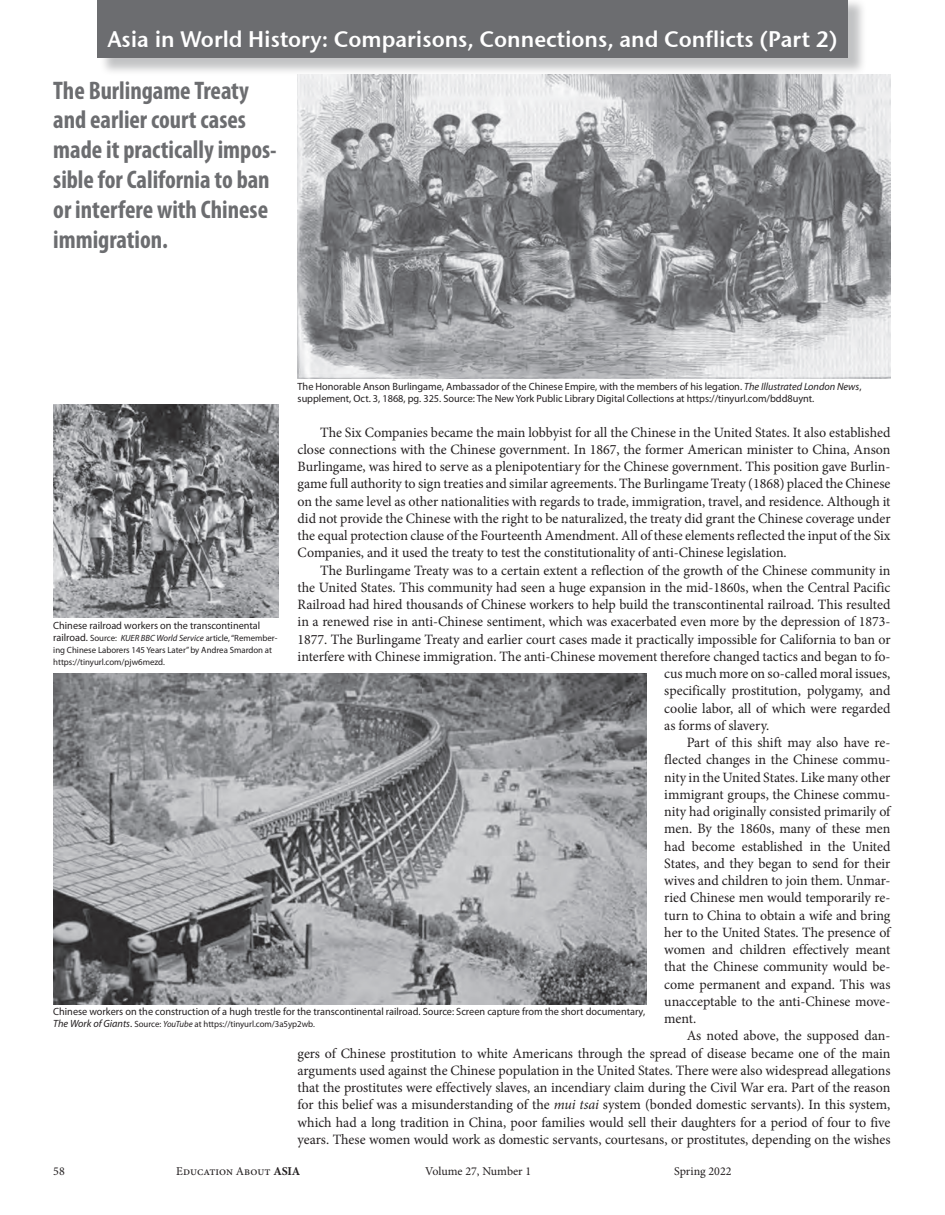
<style>
.page{position:relative;width:945px;height:1215px;background:#fff}
.page>*{position:absolute;margin:0;border:0;box-sizing:border-box;transform-origin:0 0}
.t1{font:700 condensed 25.5px/30px "Myriad Pro";color:#6c6d70}
.t2{font:22.5px "Stone Sans Sem ITCTT Semi";color:#fff;scale:.96 1}
.t3{font:14.25px/17.2px "Minion Pro";color:#231f20;text-align:justify}
.t4{font:12px "Minion Pro";color:#231f20}
.t5{font:10.5px/12px "Myriad Pro";color:#231f20}
.t6{font:9px/12px "Myriad Pro";color:#231f20}
.s1{font-style:italic}
.s2{font-size:10.5px}
.s3{font-style:italic;font-size:10.5px}
.s4{font-weight:700}
</style>
<div class="page">
<div style="left:100px;top:0;width:767px;height:77px;background:#808285;opacity:.48"></div>
<div style="left:97px;top:0;width:751px;height:58px;background:#6c6d70"></div>
<img style="left:298px;top:75px;width:592px;height:303px">
<img style="left:53px;top:404px;width:225px;height:214px">
<img style="left:53px;top:673px;width:593px;height:331px">
<h2 class="t2" style="left:107px;top:25px;width:762px">Asia in World History: Comparisons, Connections, and Conflicts (Part 2)</h2>
<h1 class="t1" style="left:53px;top:74px;width:225px">The Burlingame Treaty and earlier court cases made it practically impos&shy;sible for California to ban or interfere with Chinese immigration.</h1>
<p class="t5" style="left:298px;top:380px;width:565px">The Honorable Anson Burlingame, Ambassador of the Chinese Empire, with the members of his legation. <span class="s1">The Illustrated London News</span>, supplement, Oct. 3, 1868, pg. 325. Source: The New York Public Library Digital Collections at https://tinyurl.com/bdd8uynt.</p>
<p class="t3" style="left:298px;top:423px;width:594px;text-indent:23px">The Six Companies became the main lobbyist for all the Chinese in the United States. It also established close connections with the Chinese government. In 1867, the former American minister to China, Anson Burlingame, was hired to serve as a plenipotentiary for the Chinese government. This position gave Burlin&shy;game full authority to sign treaties and similar agreements. The Burlingame Treaty (1868) placed the Chinese on the same level as other nationalities with regards to trade, immigration, travel, and residence. Although it did not provide the Chinese with the right to be naturalized, the treaty did grant the Chinese coverage under the equal protection clause of the Fourteenth Amendment. All of these elements reflected the input of the Six Companies, and it used the treaty to test the constitutionality of anti-Chinese legislation.</p>
<p class="t3" style="left:320px;top:561px;width:572px">The Burlingame Treaty was to a certain extent a reflection of the growth of the Chinese community in</p>
<p class="t3" style="left:298px;top:579px;width:594px">the United States. This community had seen a huge expansion in the mid-1860s, when the Central Pacific</p>
<p class="t3" style="left:298px;top:596px;width:594px">Railroad had hired thousands of Chinese workers to help build the transcontinental railroad. This resulted</p>
<p class="t3" style="left:298px;top:613px;width:594px">in a renewed rise in anti-Chinese sentiment, which was exacerbated even more by the depression of 1873-</p>
<p class="t3" style="left:298px;top:630px;width:594px">1877. The Burlingame Treaty and earlier court cases made it practically impossible for California to ban or</p>
<p class="t3" style="left:298px;top:648px;width:594px">interfere with Chinese immigration. The anti-Chinese movement therefore changed tactics and began to fo-</p>
<p class="t3" style="left:664px;top:665px;width:228px">cus much more on so-called moral issues,</p>
<p class="t3" style="left:664px;top:682px;width:228px">specifically prostitution, polygamy, and</p>
<p class="t3" style="left:664px;top:699px;width:228px">coolie labor, all of which were regarded</p>
<p class="t3" style="left:664px;top:717px;width:106px">as forms of slavery.</p>
<p class="t3" style="left:687px;top:734px;width:205px">Part of this shift may also have re-</p>
<p class="t3" style="left:664px;top:751px;width:228px">flected changes in the Chinese commu-</p>
<p class="t3" style="left:664px;top:768px;width:228px">nity in the United States. Like many other</p>
<p class="t3" style="left:664px;top:786px;width:228px">immigrant groups, the Chinese commu-</p>
<p class="t3" style="left:664px;top:803px;width:228px">nity had originally consisted primarily of</p>
<p class="t3" style="left:664px;top:820px;width:228px">men. By the 1860s, many of these men</p>
<p class="t3" style="left:664px;top:837px;width:228px">had become established in the United</p>
<p class="t3" style="left:664px;top:855px;width:228px">States, and they began to send for their</p>
<p class="t3" style="left:664px;top:872px;width:228px">wives and children to join them. Unmar-</p>
<p class="t3" style="left:664px;top:889px;width:228px">ried Chinese men would temporarily re-</p>
<p class="t3" style="left:664px;top:906px;width:228px">turn to China to obtain a wife and bring</p>
<p class="t3" style="left:664px;top:924px;width:228px">her to the United States. The presence of</p>
<p class="t3" style="left:664px;top:941px;width:228px">women and children effectively meant</p>
<p class="t3" style="left:664px;top:958px;width:228px">that the Chinese community would be-</p>
<p class="t3" style="left:664px;top:975px;width:228px">come permanent and expand. This was</p>
<p class="t3" style="left:664px;top:993px;width:228px">unacceptable to the anti-Chinese move-</p>
<p class="t3" style="left:664px;top:1010px;width:34px">ment.</p>
<p class="t3" style="left:687px;top:1027px;width:205px">As noted above, the supposed dan-</p>
<p class="t3" style="left:298px;top:1044px;width:594px">gers of Chinese prostitution to white Americans through the spread of disease became one of the main</p>
<p class="t3" style="left:298px;top:1062px;width:594px">arguments used against the Chinese population in the United States. There were also widespread allegations</p>
<p class="t3" style="left:298px;top:1079px;width:594px">that the prostitutes were effectively slaves, an incendiary claim during the Civil War era. Part of the reason</p>
<p class="t3" style="left:298px;top:1096px;width:594px">for this belief was a misunderstanding of the <span class="s1">mui tsai</span> system (bonded domestic servants). In this system,</p>
<p class="t3" style="left:298px;top:1113px;width:594px">which had a long tradition in China, poor families would sell their daughters for a period of four to five</p>
<p class="t3" style="left:298px;top:1131px;width:594px">years. These women would work as domestic servants, courtesans, or prostitutes, depending on the wishes</p>
<p class="t5" style="left:53px;top:619px;width:208px">Chinese railroad workers on the transcontinental</p>
<p class="t6" style="left:53px;top:632px;width:226px"><span class="s2">railroad.</span> Source: <span class="s1">KUER BBC World Service</span> article, “Remember&shy;ing Chinese Laborers 145 Years Later” by Andrea Smardon at https://tinyurl.com/pjw6mezd.</p>
<p class="t5" style="left:53px;top:1005px;width:593px">Chinese workers on the construction of a hugh trestle for the transcontinental railroad. Source: Screen capture from the short documentary,</p>
<p class="t6" style="left:53px;top:1017px;width:263px"><span class="s3">The Work of Giants</span><span class="s2">.</span> Source: <span class="s1">YouTube</span> at https://tinyurl.com/3a5yp2wb.</p>
<p class="t4" style="left:53px;top:1163px;width:13px">58</p>
<p class="t4" style="left:176px;top:1163px;width:125px">Education About <span class="s4">ASIA</span></p>
<p class="t4" style="left:425px;top:1163px;width:107px">Volume 27, Number 1</p>
<p class="t4" style="left:674px;top:1163px;width:59px">Spring 2022</p>
</div>
